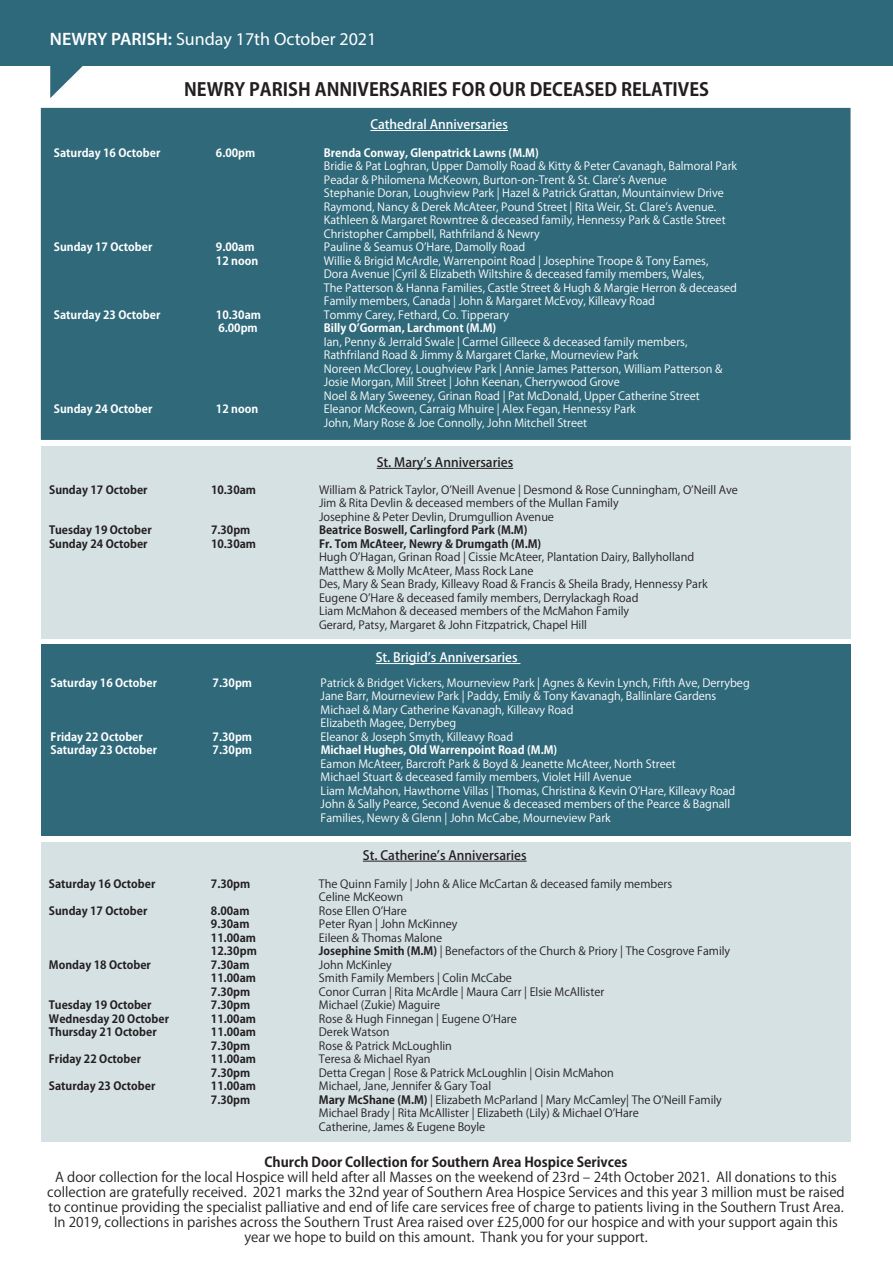
<style>
.page{position:relative;width:893px;height:1263px;background:#fff}
.page>*{position:absolute;margin:0;border:0;box-sizing:border-box;transform-origin:0 0}
.t1{font:700 18px "Koz Go Pro";color:#231f20}
.t2{font:18px "Myriad Pro";color:#fff}
.t3{font:13.5px/15px "Koz Go Pro";color:#231f20;text-align:center}
.t4{font:700 13.5px "Koz Go Pro";color:#231f20}
.t5{font:500 12.75px "Koz Go Pro";color:#231f20}
.t6{font:500 12.75px "Koz Go Pro";color:#fff}
.t7{font:11.25px/13.5px "Koz Go Pro";color:#fff}
.t8{font:11.25px/13.5px "Koz Go Pro";color:#231f20}
.t9{font:700 11.25px "Koz Go Pro";color:#231f20}
.t10{font:700 11.25px "Koz Go Pro";color:#fff}
.s1{font-weight:600}
.s2{font-weight:700}
</style>
<div class="page">
<div style="left:41px;top:108px;width:809px;height:332px;background:#2f697a"></div>
<div style="left:41px;top:644px;width:810px;height:192px;background:#2f697a"></div>
<div style="left:41px;top:446px;width:810px;height:192px;background:#d6e1e4"></div>
<hr style="left:370px;top:130px;width:138px;height:1px;background:#fff">
<hr style="left:376px;top:663px;width:144px;height:1px;background:#fff">
<hr style="left:377px;top:468px;width:136px;height:1px;background:#231f20">
<div style="left:41px;top:842px;width:810px;height:300px;background:#d6e1e4"></div>
<hr style="left:363px;top:861px;width:164px;height:1px;background:#231f20">
<div style="left:0;top:0;width:893px;height:65px;background:#2d697a"></div>
<svg style="left:50px;top:65px;width:39px;height:33px"></svg>
<h1 class="t2" style="left:50px;top:28px;width:328px"><span class="s1">NEWRY PARISH:</span> Sunday 17th October 2021</h1>
<h1 class="t1" style="left:184px;top:78px;width:526px">NEWRY PARISH ANNIVERSARIES FOR OUR DECEASED RELATIVES</h1>
<p class="t6" style="left:370px;top:116px;width:139px">Cathedral Anniversaries</p>
<p class="t10" style="left:54px;top:145px;width:108px">Saturday 16 October</p>
<p class="t10" style="left:216px;top:145px;width:41px">6.00pm</p>
<p class="t10" style="left:324px;top:145px;width:216px">Brenda Conway, Glenpatrick Lawns (M.M)</p>
<p class="t7" style="left:324px;top:160px;width:415px">Bridie &amp; Pat Loghran, Upper Damolly Road &amp; Kitty &amp; Peter Cavanagh, Balmoral Park Peadar &amp; Philomena McKeown, Burton-on-Trent &amp; St. Clareʼs Avenue<br>Stephanie Doran, Loughview Park | Hazel &amp; Patrick Grattan, Mountainview Drive Raymond, Nancy &amp; Derek McAteer, Pound Street | Rita Weir, St. Clareʼs Avenue.<br>Kathleen &amp; Margaret Rowntree &amp; deceased family, Hennessy Park &amp; Castle Street Christopher Campbell, Rathfriland &amp; Newry</p>
<p class="t10" style="left:54px;top:240px;width:100px">Sunday 17 October</p>
<p class="t10" style="left:216px;top:240px;width:40px">9.00am</p>
<p class="t7" style="left:324px;top:241px;width:203px">Pauline &amp; Seamus OʼHare, Damolly Road</p>
<p class="t10" style="left:216px;top:253px;width:44px">12 noon</p>
<p class="t7" style="left:324px;top:254px;width:415px">Willie &amp; Brigid McArdle, Warrenpoint Road | Josephine Troope &amp; Tony Eames,<br>Dora Avenue |Cyril &amp; Elizabeth Wiltshire &amp; deceased family members, Wales,<br>The Patterson &amp; Hanna Families, Castle Street &amp; Hugh &amp; Margie Herron &amp; deceased Family members, Canada | John &amp; Margaret McEvoy, Killeavy Road</p>
<p class="t10" style="left:54px;top:307px;width:108px">Saturday 23 October</p>
<p class="t10" style="left:216px;top:307px;width:47px">10.30am</p>
<p class="t7" style="left:324px;top:308px;width:187px">Tommy Carey, Fethard, Co. Tipperary</p>
<p class="t10" style="left:218px;top:321px;width:41px">6.00pm</p>
<p class="t10" style="left:324px;top:321px;width:174px">Billy OʼGorman, Larchmont (M.M)</p>
<p class="t7" style="left:324px;top:335px;width:400px">Ian, Penny &amp; Jerrald Swale | Carmel Gilleece &amp; deceased family members, Rathfriland Road &amp; Jimmy &amp; Margaret Clarke, Mourneview Park<br>Noreen McClorey, Loughview Park | Annie James Patterson, William Patterson &amp; Josie Morgan, Mill Street | John Keenan, Cherrywood Grove<br>Noel &amp; Mary Sweeney, Grinan Road | Pat McDonald, Upper Catherine Street</p>
<p class="t10" style="left:54px;top:402px;width:100px">Sunday 24 October</p>
<p class="t10" style="left:216px;top:402px;width:44px">12 noon</p>
<p class="t7" style="left:324px;top:403px;width:313px">Eleanor McKeown, Carraig Mhuire | Alex Fegan, Hennessy Park<br>John, Mary Rose &amp; Joe Connolly, John Mitchell Street</p>
<p class="t5" style="left:377px;top:454px;width:138px">St. Maryʼs Anniversaries</p>
<p class="t9" style="left:49px;top:482px;width:100px">Sunday 17 October</p>
<p class="t9" style="left:211px;top:482px;width:47px">10.30am</p>
<p class="t8" style="left:319px;top:483px;width:420px">William &amp; Patrick Taylor, OʼNeill Avenue | Desmond &amp; Rose Cunningham, OʼNeill Ave<br>Jim &amp; Rita Devlin &amp; deceased members of the Mullan Family<br>Josephine &amp; Peter Devlin, Drumgullion Avenue</p>
<p class="t9" style="left:49px;top:523px;width:104px">Tuesday 19 October</p>
<p class="t9" style="left:211px;top:523px;width:41px">7.30pm</p>
<p class="t9" style="left:319px;top:523px;width:210px">Beatrice Boswell, Carlingford Park (M.M)</p>
<p class="t9" style="left:49px;top:536px;width:100px">Sunday 24 October</p>
<p class="t9" style="left:211px;top:536px;width:47px">10.30am</p>
<p class="t9" style="left:319px;top:536px;width:224px">Fr. Tom McAteer, Newry &amp; Drumgath (M.M)</p>
<p class="t8" style="left:319px;top:550px;width:390px">Hugh OʼHagan, Grinan Road | Cissie McAteer, Plantation Dairy, Ballyholland Matthew &amp; Molly McAteer, Mass Rock Lane<br>Des, Mary &amp; Sean Brady, Killeavy Road &amp; Francis &amp; Sheila Brady, Hennessy Park Eugene OʼHare &amp; deceased family members, Derrylackagh Road<br>Liam McMahon &amp; deceased members of the McMahon Family<br>Gerard, Patsy, Margaret &amp; John Fitzpatrick, Chapel Hill</p>
<p class="t6" style="left:376px;top:649px;width:143px">St. Brigidʼs Anniversaries</p>
<p class="t10" style="left:51px;top:675px;width:108px">Saturday 16 October</p>
<p class="t10" style="left:213px;top:675px;width:41px">7.30pm</p>
<p class="t7" style="left:321px;top:676px;width:431px">Patrick &amp; Bridget Vickers, Mourneview Park | Agnes &amp; Kevin Lynch, Fifth Ave, Derrybeg Jane Barr, Mourneview Park | Paddy, Emily &amp; Tony Kavanagh, Ballinlare Gardens Michael &amp; Mary Catherine Kavanagh, Killeavy Road<br>Elizabeth Magee, Derrybeg</p>
<p class="t10" style="left:51px;top:729px;width:94px">Friday 22 October</p>
<p class="t10" style="left:213px;top:729px;width:41px">7.30pm</p>
<p class="t7" style="left:321px;top:730px;width:194px">Eleanor &amp; Joseph Smyth, Killeavy Road</p>
<p class="t10" style="left:51px;top:743px;width:108px">Saturday 23 October</p>
<p class="t10" style="left:213px;top:743px;width:41px">7.30pm</p>
<p class="t10" style="left:321px;top:743px;width:238px">Michael Hughes, Old Warrenpoint Road (M.M)</p>
<p class="t7" style="left:321px;top:757px;width:416px">Eamon McAteer, Barcroft Park &amp; Boyd &amp; Jeanette McAteer, North Street<br>Michael Stuart &amp; deceased family members, Violet Hill Avenue<br>Liam McMahon, Hawthorne Villas | Thomas, Christina &amp; Kevin OʼHare, Killeavy Road John &amp; Sally Pearce, Second Avenue &amp; deceased members of the Pearce &amp; Bagnall Families, Newry &amp; Glenn | John McCabe, Mourneview Park</p>
<p class="t5" style="left:363px;top:847px;width:165px">St. Catherineʼs Anniversaries</p>
<p class="t9" style="left:49px;top:876px;width:108px">Saturday 16 October</p>
<p class="t9" style="left:211px;top:876px;width:41px">7.30pm</p>
<p class="t8" style="left:319px;top:877px;width:355px">The Quinn Family | John &amp; Alice McCartan &amp; deceased family members<br>Celine McKeown</p>
<p class="t9" style="left:49px;top:903px;width:100px">Sunday 17 October</p>
<p class="t9" style="left:211px;top:903px;width:40px">8.00am</p>
<p class="t8" style="left:319px;top:904px;width:89px">Rose Ellen OʼHare</p>
<p class="t9" style="left:211px;top:917px;width:40px">9.30am</p>
<p class="t8" style="left:319px;top:918px;width:140px">Peter Ryan | John McKinney</p>
<p class="t9" style="left:211px;top:930px;width:47px">11.00am</p>
<p class="t8" style="left:319px;top:931px;width:125px">Eileen &amp; Thomas Malone</p>
<p class="t9" style="left:211px;top:944px;width:47px">12.30pm</p>
<p class="t8" style="left:319px;top:945px;width:413px"><span class="s2">Josephine Smith (M.M)</span> | Benefactors of the Church &amp; Priory | The Cosgrove Family</p>
<p class="t9" style="left:49px;top:957px;width:103px">Monday 18 October</p>
<p class="t9" style="left:211px;top:957px;width:40px">7.30am</p>
<p class="t8" style="left:319px;top:958px;width:74px">John McKinley</p>
<p class="t9" style="left:211px;top:971px;width:47px">11.00am</p>
<p class="t8" style="left:319px;top:972px;width:195px">Smith Family Members | Colin McCabe</p>
<p class="t9" style="left:211px;top:984px;width:41px">7.30pm</p>
<p class="t8" style="left:319px;top:985px;width:287px">Conor Curran | Rita McArdle | Maura Carr | Elsie McAllister</p>
<p class="t9" style="left:49px;top:998px;width:104px">Tuesday 19 October</p>
<p class="t9" style="left:211px;top:998px;width:41px">7.30pm</p>
<p class="t8" style="left:319px;top:999px;width:123px">Michael (Zukie) Maguire</p>
<p class="t9" style="left:49px;top:1011px;width:122px">Wednesday 20 October</p>
<p class="t9" style="left:211px;top:1011px;width:47px">11.00am</p>
<p class="t8" style="left:319px;top:1012px;width:199px">Rose &amp; Hugh Finnegan | Eugene OʼHare</p>
<p class="t9" style="left:49px;top:1025px;width:109px">Thursday 21 October</p>
<p class="t9" style="left:211px;top:1025px;width:47px">11.00am</p>
<p class="t8" style="left:319px;top:1026px;width:72px">Derek Watson</p>
<p class="t9" style="left:211px;top:1038px;width:41px">7.30pm</p>
<p class="t8" style="left:319px;top:1039px;width:135px">Rose &amp; Patrick McLoughlin</p>
<p class="t9" style="left:49px;top:1052px;width:94px">Friday 22 October</p>
<p class="t9" style="left:211px;top:1052px;width:47px">11.00am</p>
<p class="t8" style="left:319px;top:1053px;width:113px">Teresa &amp; Michael Ryan</p>
<p class="t9" style="left:211px;top:1065px;width:41px">7.30pm</p>
<p class="t8" style="left:319px;top:1066px;width:296px">Detta Cregan | Rose &amp; Patrick McLoughlin | Oisin McMahon</p>
<p class="t9" style="left:49px;top:1079px;width:108px">Saturday 23 October</p>
<p class="t9" style="left:211px;top:1079px;width:47px">11.00am</p>
<p class="t8" style="left:319px;top:1080px;width:174px">Michael, Jane, Jennifer &amp; Gary Toal</p>
<p class="t9" style="left:211px;top:1092px;width:41px">7.30pm</p>
<p class="t8" style="left:319px;top:1093px;width:404px"><span class="s2">Mary McShane (M.M)</span> | Elizabeth McParland | Mary McCamley| The OʼNeill Family<br>Michael Brady | Rita McAllister | Elizabeth (Lily) &amp; Michael OʼHare<br>Catherine, James &amp; Eugene Boyle</p>
<p class="t4" style="left:264px;top:1153px;width:365px">Church Door Collection for Southern Area Hospice Serivces</p>
<p class="t3" style="left:47px;top:1169px;width:799px">A door collection for the local Hospice will held after all Masses on the weekend of 23rd ‒ 24th October 2021. All donations to this collection are gratefully received. 2021 marks the 32nd year of Southern Area Hospice Services and this year 3 million must be raised to continue providing the specialist palliative and end of life care services free of charge to patients living in the Southern Trust Area.<br>In 2019, collections in parishes across the Southern Trust Area raised over £25,000 for our hospice and with your support again this year we hope to build on this amount. Thank you for your support.</p>
</div>
